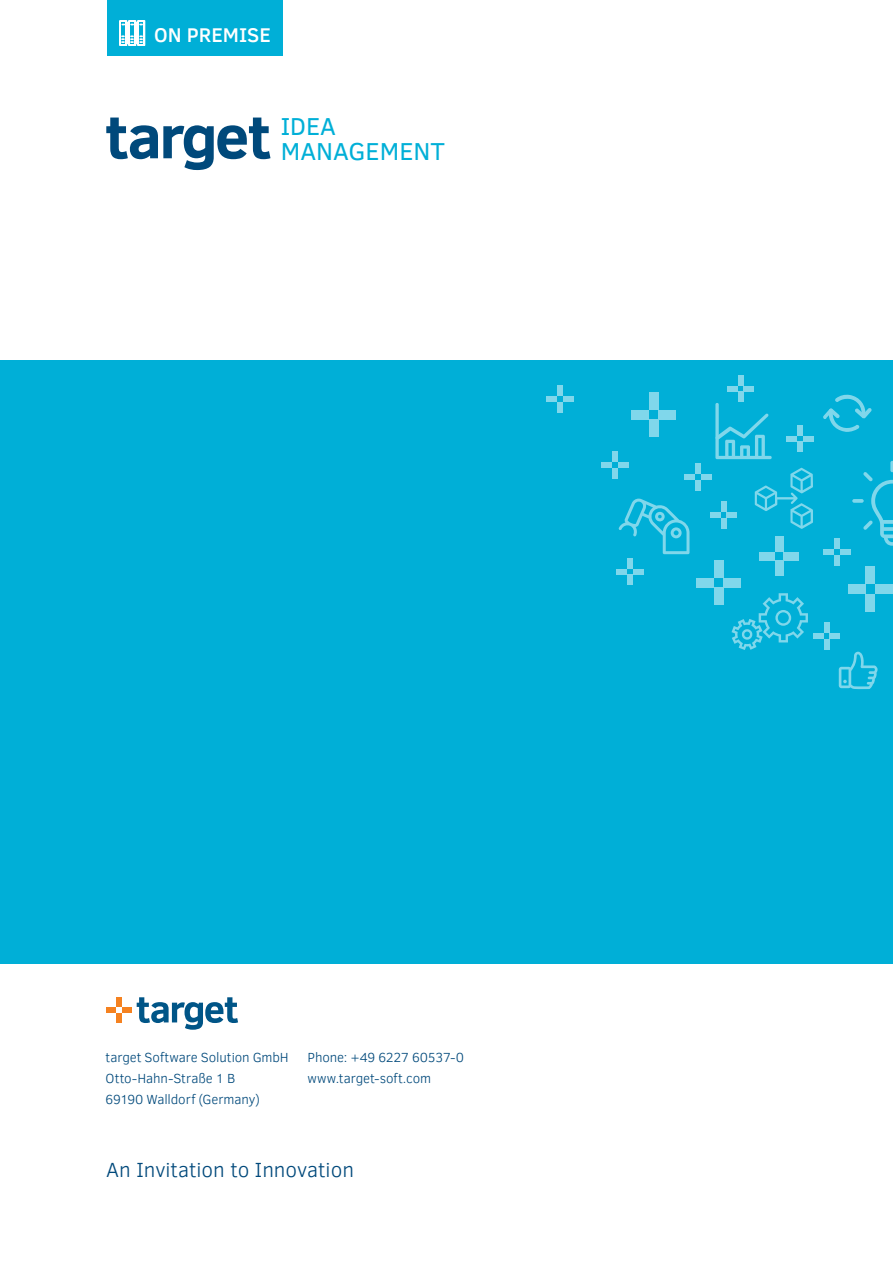
<style>
.page{position:relative;width:893px;height:1263px;background:#fff}
.page>*{position:absolute;margin:0;border:0;box-sizing:border-box;transform-origin:0 0}
.t1{font:25.2px "Clear Sans";color:#00afd7}
.t2{font:300 21px "Clear Sans";color:#00497b}
.t3{font:500 20.4px "Clear Sans";color:#fff}
.t4{font:300 13.5px "Clear Sans";letter-spacing:-.01em;color:#00497b}
</style>
<div class="page">
<div style="left:0;top:361px;width:893px;height:603px;background:#00afd7"></div>
<div style="left:866px;top:567px;width:9px;height:17px;background:#80d7eb"></div>
<div style="left:876px;top:585px;width:17px;height:9px;background:#80d7eb"></div>
<div style="left:866px;top:594px;width:9px;height:17px;background:#80d7eb"></div>
<div style="left:848px;top:585px;width:17px;height:9px;background:#80d7eb"></div>
<div style="left:649px;top:392px;width:9px;height:17px;background:#80d7eb"></div>
<div style="left:659px;top:410px;width:17px;height:9px;background:#80d7eb"></div>
<div style="left:649px;top:420px;width:9px;height:17px;background:#80d7eb"></div>
<div style="left:631px;top:410px;width:18px;height:9px;background:#80d7eb"></div>
<div style="left:714px;top:560px;width:9px;height:17px;background:#80d7eb"></div>
<div style="left:724px;top:578px;width:17px;height:9px;background:#80d7eb"></div>
<div style="left:714px;top:588px;width:9px;height:17px;background:#80d7eb"></div>
<div style="left:696px;top:578px;width:17px;height:9px;background:#80d7eb"></div>
<div style="left:824px;top:623px;width:5px;height:10px;background:#80d7eb"></div>
<div style="left:830px;top:633px;width:10px;height:6px;background:#80d7eb"></div>
<div style="left:824px;top:639px;width:5px;height:10px;background:#80d7eb"></div>
<div style="left:813px;top:633px;width:10px;height:6px;background:#80d7eb"></div>
<div style="left:834px;top:539px;width:6px;height:10px;background:#80d7eb"></div>
<div style="left:840px;top:549px;width:10px;height:6px;background:#80d7eb"></div>
<div style="left:834px;top:555px;width:6px;height:11px;background:#80d7eb"></div>
<div style="left:824px;top:549px;width:10px;height:6px;background:#80d7eb"></div>
<svg style="left:852px;top:499px;width:12px;height:4px"></svg>
<svg style="left:863px;top:461px;width:30px;height:85px"></svg>
<svg style="left:839px;top:651px;width:39px;height:38px"></svg>
<div style="left:797px;top:425px;width:6px;height:10px;background:#80d7eb"></div>
<div style="left:803px;top:436px;width:10px;height:5px;background:#80d7eb"></div>
<div style="left:797px;top:442px;width:6px;height:10px;background:#80d7eb"></div>
<div style="left:787px;top:436px;width:10px;height:5px;background:#80d7eb"></div>
<div style="left:627px;top:558px;width:6px;height:10px;background:#80d7eb"></div>
<div style="left:633px;top:569px;width:10px;height:5px;background:#80d7eb"></div>
<div style="left:627px;top:575px;width:6px;height:10px;background:#80d7eb"></div>
<div style="left:617px;top:569px;width:10px;height:5px;background:#80d7eb"></div>
<div style="left:695px;top:463px;width:6px;height:11px;background:#80d7eb"></div>
<div style="left:701px;top:474px;width:10px;height:6px;background:#80d7eb"></div>
<div style="left:695px;top:480px;width:6px;height:10px;background:#80d7eb"></div>
<div style="left:685px;top:474px;width:10px;height:6px;background:#80d7eb"></div>
<div style="left:557px;top:386px;width:6px;height:10px;background:#80d7eb"></div>
<div style="left:563px;top:396px;width:10px;height:6px;background:#80d7eb"></div>
<div style="left:557px;top:402px;width:6px;height:10px;background:#80d7eb"></div>
<div style="left:547px;top:396px;width:10px;height:6px;background:#80d7eb"></div>
<div style="left:612px;top:452px;width:6px;height:10px;background:#80d7eb"></div>
<div style="left:618px;top:462px;width:10px;height:6px;background:#80d7eb"></div>
<div style="left:612px;top:468px;width:6px;height:11px;background:#80d7eb"></div>
<div style="left:602px;top:462px;width:10px;height:6px;background:#80d7eb"></div>
<div style="left:738px;top:375px;width:5px;height:11px;background:#80d7eb"></div>
<div style="left:744px;top:386px;width:10px;height:5px;background:#80d7eb"></div>
<div style="left:738px;top:392px;width:5px;height:10px;background:#80d7eb"></div>
<div style="left:727px;top:386px;width:10px;height:5px;background:#80d7eb"></div>
<div style="left:721px;top:502px;width:5px;height:10px;background:#80d7eb"></div>
<div style="left:727px;top:512px;width:10px;height:6px;background:#80d7eb"></div>
<div style="left:721px;top:518px;width:5px;height:10px;background:#80d7eb"></div>
<div style="left:710px;top:512px;width:10px;height:6px;background:#80d7eb"></div>
<div style="left:775px;top:536px;width:8px;height:15px;background:#80d7eb"></div>
<div style="left:784px;top:552px;width:15px;height:8px;background:#80d7eb"></div>
<div style="left:775px;top:561px;width:8px;height:15px;background:#80d7eb"></div>
<div style="left:759px;top:552px;width:15px;height:8px;background:#80d7eb"></div>
<svg style="left:731px;top:593px;width:77px;height:57px"></svg>
<svg style="left:618px;top:499px;width:71px;height:55px"></svg>
<svg style="left:755px;top:468px;width:58px;height:61px"></svg>
<svg style="left:715px;top:403px;width:57px;height:56px"></svg>
<svg style="left:823px;top:394px;width:49px;height:38px"></svg>
<div style="left:106px;top:1007px;width:10px;height:5px;background:#f58220"></div>
<div style="left:116px;top:1013px;width:5px;height:9px;background:#f58220"></div>
<div style="left:122px;top:1007px;width:9px;height:5px;background:#f58220"></div>
<div style="left:116px;top:997px;width:5px;height:10px;background:#f58220"></div>
<svg style="left:137px;top:997px;width:101px;height:33px"></svg>
<div style="left:108px;top:0;width:175px;height:55px;background:#00afd7"></div>
<svg style="left:119px;top:20px;width:27px;height:26px"></svg>
<svg style="left:106px;top:118px;width:164px;height:52px"></svg>
<p class="t3" style="left:154px;top:21px;width:118px">ON PREMISE</p>
<p class="t1" style="left:281px;top:109px;width:57px">IDEA</p>
<p class="t1" style="left:281px;top:134px;width:166px">MANAGEMENT</p>
<p class="t4" style="left:106px;top:1048px;width:185px">target Software Solution GmbH</p>
<p class="t4" style="left:106px;top:1069px;width:131px">Otto-Hahn-Straße 1 B</p>
<p class="t4" style="left:106px;top:1090px;width:156px">69190 Walldorf (Germany)</p>
<p class="t4" style="left:308px;top:1048px;width:158px">Phone: +49 6227 60537-0</p>
<p class="t4" style="left:308px;top:1069px;width:125px">www.target-soft.com</p>
<p class="t2" style="left:106px;top:1156px;width:249px">An Invitation to Innovation</p>
</div>
